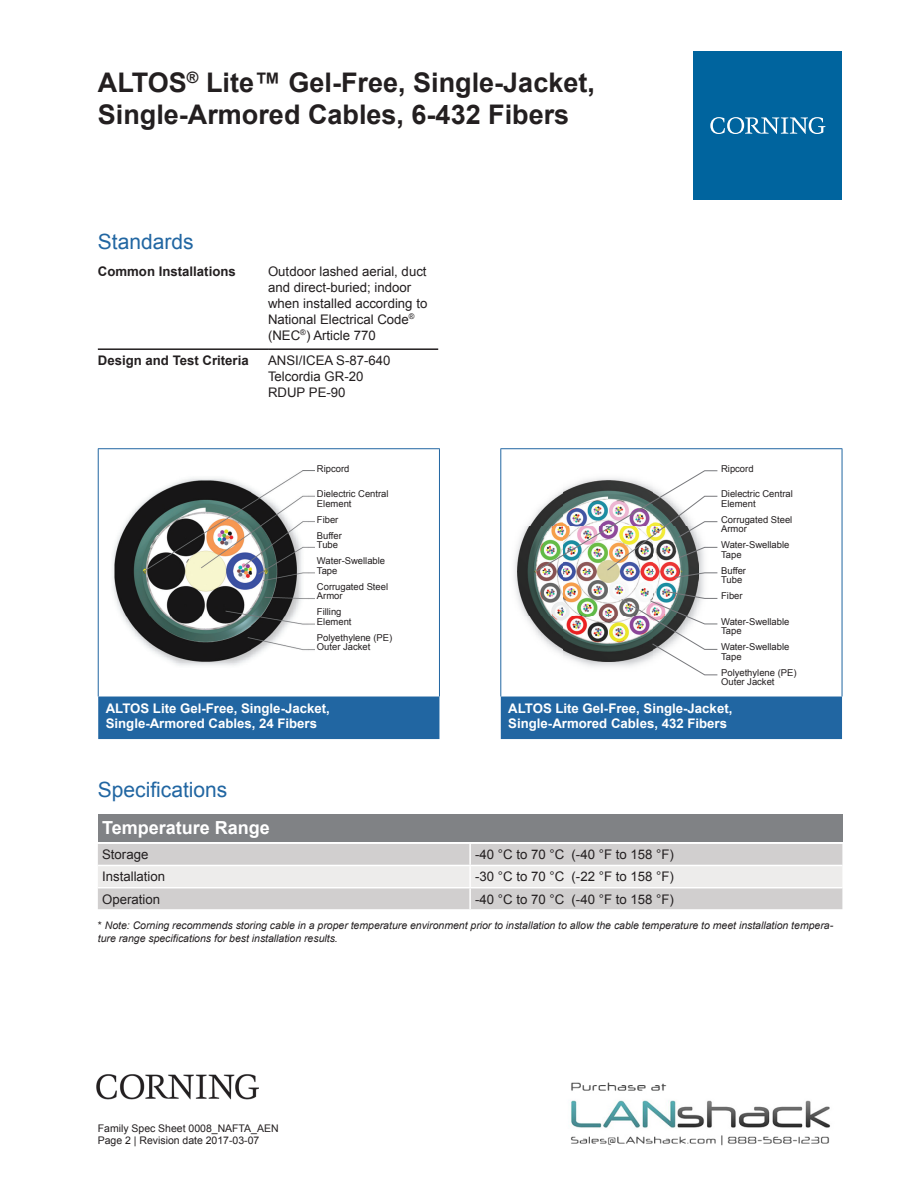
<style>
.page{position:relative;width:919px;height:1187px;background:#fff}
.page>*{position:absolute;margin:0;border:0;box-sizing:border-box;transform-origin:0 0}
.t1{font:700 27px/32.4px "Arial";color:#231f20}
.t2{font:21px "Arial";color:#2166a2}
.t3{font:700 18px "Arial";color:#fff}
.t4{font:13.2px/15.9px "Arial";color:#231f20}
.t5{font:700 13.2px/15px "Arial";color:#fff}
.t6{font:700 13.2px "Arial";color:#231f20}
.t7{font:italic 10.5px/12.6px "Arial";color:#231f20}
.t8{font:10.5px/12.6px "Arial";color:#231f20}
.t9{font:9.45px/9.4px "Arial";color:#231f20}
.s1{font-style:normal}
</style>
<div class="page">
<hr style="left:98px;top:348px;width:170px;height:2px;background:#231f20">
<hr style="left:268px;top:348px;width:170px;height:2px;background:#231f20">
<svg style="left:98px;top:696px;width:744px;height:43px;background:#3574aa"></svg>
<hr style="left:98px;top:449px;width:1px;height:247px;background:#2166a2">
<hr style="left:439px;top:449px;width:1px;height:247px;background:#2166a2">
<hr style="left:500px;top:449px;width:1px;height:247px;background:#2166a2">
<hr style="left:841px;top:449px;width:1px;height:247px;background:#2166a2">
<hr style="left:98px;top:448px;width:342px;height:1px;background:#2166a2">
<hr style="left:500px;top:448px;width:342px;height:1px;background:#2166a2">
<img style="left:113px;top:470px;width:202px;height:196px">
<img style="left:517px;top:516px;width:18px;height:115px">
<img style="left:535px;top:470px;width:182px;height:205px">
<div style="left:98px;top:814px;width:744px;height:27px;background:#808285"></div>
<div style="left:98px;top:844px;width:744px;height:65px;background:#d1cfcf"></div>
<div style="left:98px;top:866px;width:744px;height:20px;background:#edeceb"></div>
<hr style="left:469px;top:843px;width:2px;height:21px;background:#fff">
<hr style="left:469px;top:866px;width:2px;height:20px;background:#fff">
<hr style="left:469px;top:888px;width:2px;height:21px;background:#fff">
<hr style="left:98px;top:864px;width:372px;height:2px;background:#fff">
<hr style="left:470px;top:864px;width:372px;height:2px;background:#fff">
<hr style="left:98px;top:886px;width:372px;height:2px;background:#fff">
<hr style="left:470px;top:886px;width:372px;height:2px;background:#fff">
<div style="left:693px;top:51px;width:149px;height:149px;background:#00649e"></div>
<svg style="left:710px;top:117px;width:115px;height:17px"></svg>
<img style="left:96px;top:1074px;width:162px;height:24px">
<img style="left:571px;top:1082px;width:259px;height:64px">
<h1 class="t1" style="left:98px;top:66px;width:498px">ALTOS<sup>®</sup> Lite™ Gel-Free, Single-Jacket,<br>Single-Armored Cables, 6-432 Fibers</h1>
<h2 class="t2" style="left:98px;top:227px;width:97px">Standards</h2>
<h3 class="t6" style="left:98px;top:262px;width:139px">Common Installations</h3>
<h3 class="t4" style="left:268px;top:263px;width:161px">Outdoor lashed aerial, duct and direct-buried; indoor when installed according to<br>National Electrical Code<sup>® </sup>(NEC<sup>®</sup>) Article 770</h3>
<h3 class="t6" style="left:98px;top:351px;width:152px">Design and Test Criteria</h3>
<h3 class="t4" style="left:268px;top:352px;width:124px">ANSI/ICEA S-87-640<br>Telcordia GR-20<br>RDUP PE-90</h3>
<p class="t9" style="left:317px;top:463px;width:34px">Ripcord</p>
<p class="t9" style="left:317px;top:489px;width:73px">Dielectric Central<br>Element</p>
<p class="t9" style="left:317px;top:511px;width:26px;line-height:16px">Fiber<br>Buffer</p>
<p class="t9" style="left:317px;top:537px;width:70px;line-height:16px">Tube<br>Water-Swellable</p>
<p class="t9" style="left:317px;top:562px;width:73px;line-height:16px">Tape<br>Corrugated Steel</p>
<p class="t9" style="left:317px;top:588px;width:27px;line-height:16px">Armor<br>Filling</p>
<p class="t9" style="left:317px;top:613px;width:77px;line-height:16px">Element<br>Polyethylene (PE)</p>
<p class="t9" style="left:317px;top:642px;width:55px">Outer Jacket</p>
<p class="t9" style="left:721px;top:463px;width:34px">Ripcord</p>
<p class="t9" style="left:721px;top:489px;width:73px">Dielectric Central<br>Element</p>
<p class="t9" style="left:721px;top:514px;width:73px">Corrugated Steel<br>Armor</p>
<p class="t9" style="left:721px;top:540px;width:70px">Water-Swellable<br>Tape</p>
<p class="t9" style="left:721px;top:565px;width:26px">Buffer<br>Tube</p>
<p class="t9" style="left:721px;top:591px;width:23px">Fiber</p>
<p class="t9" style="left:721px;top:616px;width:70px">Water-Swellable<br>Tape</p>
<p class="t9" style="left:721px;top:642px;width:70px">Water-Swellable<br>Tape</p>
<p class="t9" style="left:721px;top:667px;width:77px">Polyethylene (PE)<br>Outer Jacket</p>
<h3 class="t5" style="left:106px;top:701px;width:225px">ALTOS Lite Gel-Free, Single-Jacket,<br>Single-Armored Cables, 24 Fibers</h3>
<h3 class="t5" style="left:508px;top:701px;width:225px">ALTOS Lite Gel-Free, Single-Jacket,<br>Single-Armored Cables, 432 Fibers</h3>
<h2 class="t2" style="left:98px;top:775px;width:131px">Specifications</h2>
<h3 class="t3" style="left:102px;top:815px;width:169px">Temperature Range</h3>
<h3 class="t4" style="left:102px;top:846px;width:48px">Storage</h3>
<h3 class="t4" style="left:475px;top:846px;width:200px">-40 °C to 70 °C (-40 °F to 158 °F)</h3>
<h3 class="t4" style="left:102px;top:868px;width:65px">Installation</h3>
<h3 class="t4" style="left:475px;top:868px;width:200px">-30 °C to 70 °C (-22 °F to 158 °F)</h3>
<h3 class="t4" style="left:102px;top:890px;width:59px">Operation</h3>
<h3 class="t4" style="left:475px;top:890px;width:200px">-40 °C to 70 °C (-40 °F to 158 °F)</h3>
<p class="t7" style="left:98px;top:919px;width:736px"><span class="s1">*</span> Note: Corning recommends storing cable in a proper temperature environment prior to installation to allow the cable temperature to meet installation tempera&shy;ture range specifications for best installation results.</p>
<p class="t8" style="left:98px;top:1121px;width:182px">Family Spec Sheet 0008_NAFTA_AEN<br>Page 2 | Revision date 2017-03-07</p>
</div>
